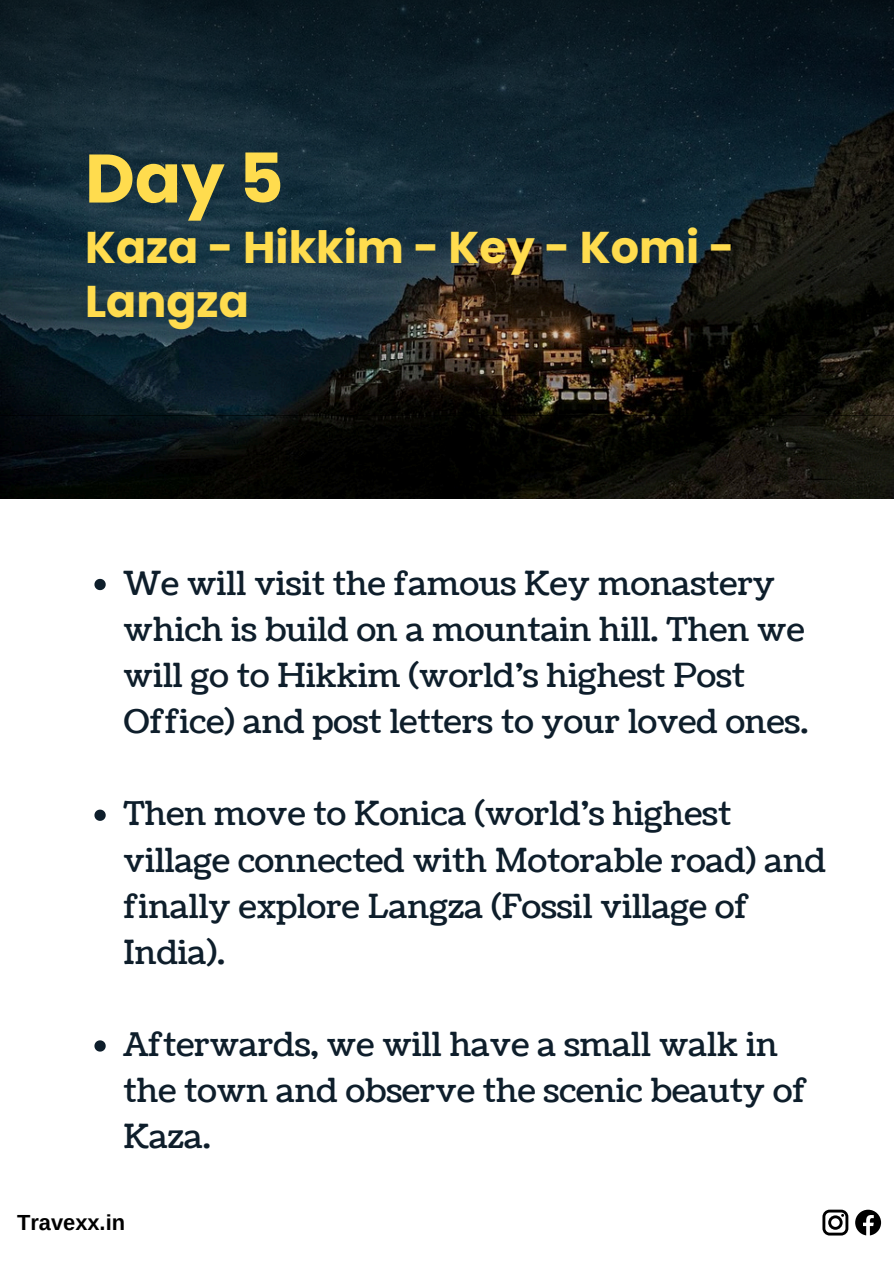
<style>
.page{position:relative;width:894px;height:1264px;background:#fff}
.page>*{position:absolute;margin:0;border:0;box-sizing:border-box;transform-origin:0 0}
.t1{font:700 68.4px "Poppins";color:#ffdc4e}
.t2{font:700 44.4px/54px "Poppins";color:#ffdc4e}
.t3{font:33px/46.2px "Coustard";color:#0e1e2b}
.t4{font:700 21.9px "Arimo";color:#000}
</style>
<div class="page">
<svg style="left:855px;top:1209px;width:25px;height:26px"></svg>
<svg style="left:822px;top:1209px;width:26px;height:26px"></svg>
<svg style="left:94px;top:579px;width:12px;height:11px"></svg>
<svg style="left:94px;top:809px;width:12px;height:11px"></svg>
<svg style="left:94px;top:1040px;width:12px;height:11px"></svg>
<img style="left:0;top:415px;width:893px;height:83px">
<svg style="left:0;top:0;width:893px;height:415px;background:#15232a"></svg>
<p class="t1" style="left:85px;top:131px;width:200px">Day 5</p>
<p class="t2" style="left:85px;top:221px;width:650px">Kaza - Hikkim - Key - Komi -<br>Langza</p>
<p class="t3" style="left:123px;top:561px;width:686px">We will visit the famous Key monastery which is build on a mountain hill. Then we will go to Hikkim (world’s highest Post Office) and post letters to your loved ones.</p>
<p class="t3" style="left:123px;top:791px;width:703px">Then move to Konica (world’s highest village connected with Motorable road) and finally explore Langza (Fossil village of<br>India).</p>
<p class="t3" style="left:123px;top:1022px;width:685px">Afterwards, we will have a small walk in the town and observe the scenic beauty of<br>Kaza.</p>
<h1 class="t4" style="left:17px;top:1210px;width:110px">Travexx.in</h1>
</div>
